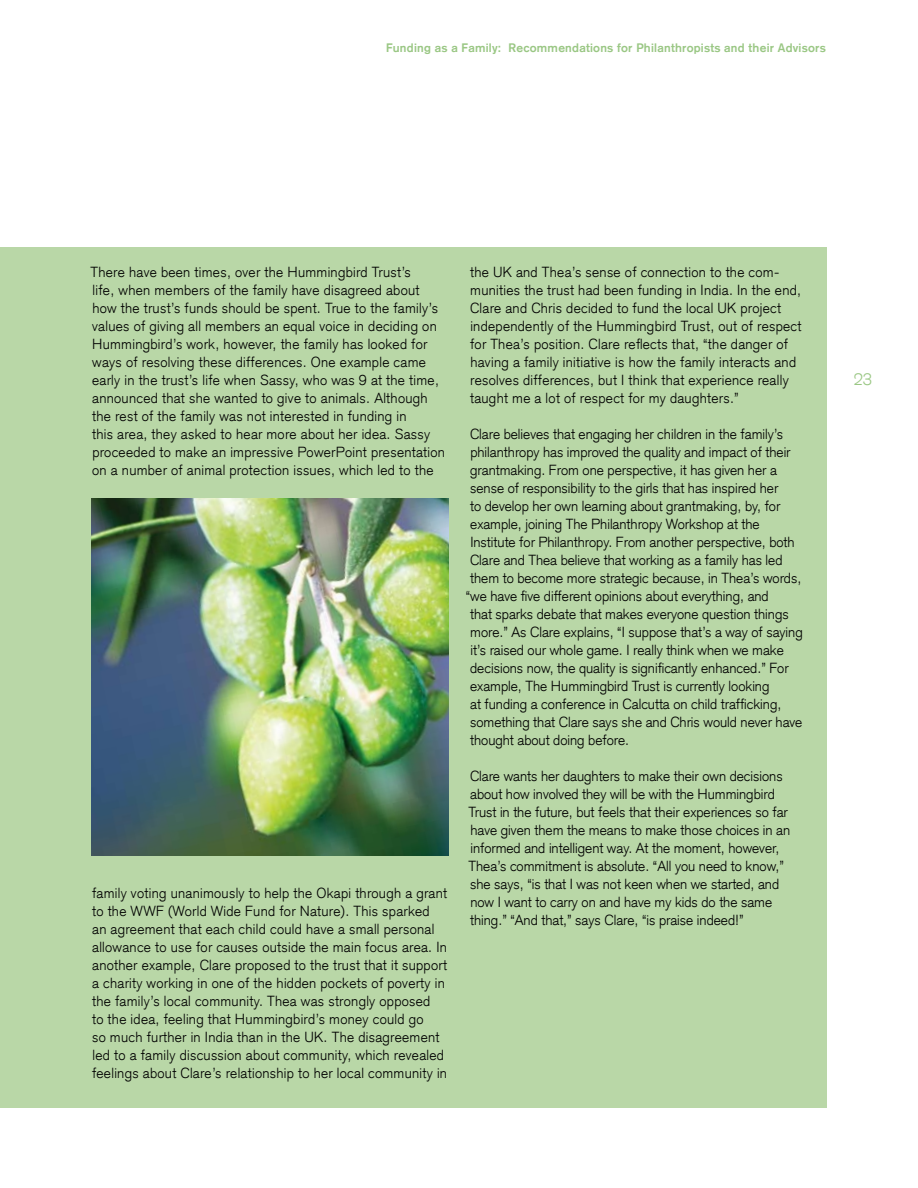
<style>
.page{position:relative;width:918px;height:1188px;background:#fff}
.page>*{position:absolute;margin:0;border:0;box-sizing:border-box;transform-origin:0 0}
.t1{font:300 16.5px "Credit Suisse Type";color:#9ac784}
.t2{font:300 14.25px/18px "Credit Suisse Type";letter-spacing:.02em;color:#000}
.t3{font:300 14.25px/18px "Credit Suisse Type";color:#000}
.t4{font:700 12px "Credit Suisse Type";letter-spacing:.02em;color:#9ac784}
</style>
<div class="page">
<div style="left:0;top:247px;width:826px;height:861px;background:#b9d7a7"></div>
<img style="left:92px;top:499px;width:356px;height:357px">
<p class="t4" style="left:386px;top:40px;width:441px">Funding as a Family: Recommendations for Philanthropists and their Advisors</p>
<p class="t2" style="left:91px;top:263px;width:356px">There have been times, over the Hummingbird Trust’s<br>life, when members of the family have disagreed about how the trust’s funds should be spent. True to the family’s values of giving all members an equal voice in deciding on Hummingbird’s work, however, the family has looked for ways of resolving these differences. One example came early in the trust’s life when Sassy, who was 9 at the time, announced that she wanted to give to animals. Although the rest of the family was not interested in funding in<br>this area, they asked to hear more about her idea. Sassy proceeded to make an impressive PowerPoint presentation on a number of animal protection issues, which led to the</p>
<p class="t2" style="left:92px;top:884px;width:357px">family voting unanimously to help the Okapi through a grant to the WWF (World Wide Fund for N ature). This sparked an agreement that each child could have a small personal allowance to use for causes outside the main focus area. In another example, Clare proposed to the trust that it support a charity working in one of the hidden pockets of poverty in the family’s local community. Thea was strongly opposed<br>to the idea, feeling that Hummingbird’s money could go<br>so much further in India than in the UK. The disagreement led to a family discussion about community, which revealed feelings about Clare’s relationship to her local community in</p>
<p class="t2" style="left:470px;top:263px;width:333px">the UK and Thea’s sense of connection to the com&shy;munities the trust had been funding in India. In the end, Clare and Chris decided to fund the local UK project independently of the Hummingbird Trust, out of respect for Thea’s position. Clare reflects that, “the danger of having a family initiative is how the family interacts and resolves differences, but I think that experience really taught me a lot of respect for my daughters.”</p>
<p class="t3" style="left:470px;top:425px;width:315px">Clare believes that engaging her children in the family’s</p>
<p class="t3" style="left:470px;top:443px;width:322px">philanthropy has improved the quality and impact of their</p>
<p class="t3" style="left:470px;top:461px;width:308px">grantmaking. From one perspective, it has given her a</p>
<p class="t3" style="left:470px;top:479px;width:310px">sense of responsibility to the girls that has inspired her</p>
<p class="t3" style="left:470px;top:497px;width:312px">to develop her own learning about grantmaking, by, for</p>
<p class="t3" style="left:470px;top:515px;width:291px">example, joining The Philanthropy Workshop at the</p>
<p class="t3" style="left:470px;top:533px;width:326px">Institute for Philanthropy. From another perspective, both</p>
<p class="t3" style="left:470px;top:551px;width:314px">Clare and Thea believe that working as a family has led</p>
<p class="t3" style="left:470px;top:569px;width:333px">them to become more strategic because, in Thea’s words,</p>
<p class="t3" style="left:466px;top:587px;width:305px">“we have five different opinions about everything, and</p>
<p class="t3" style="left:470px;top:605px;width:320px">that sparks debate that makes everyone question things</p>
<p class="t3" style="left:470px;top:623px;width:334px">more.” As Clare explains, “I suppose that’s a way of saying</p>
<p class="t3" style="left:470px;top:641px;width:315px">it’s raised our whole game. I really think when we make</p>
<p class="t3" style="left:470px;top:659px;width:320px">decisions now, the quality is significantly enhanced.” For</p>
<p class="t3" style="left:470px;top:677px;width:301px">example, The Hummingbird Trust is currently looking</p>
<p class="t3" style="left:470px;top:695px;width:313px">at funding a conference in Calcutta on child trafficking,</p>
<p class="t3" style="left:470px;top:713px;width:334px">something that Clare says she and Chris would never have</p>
<p class="t3" style="left:470px;top:731px;width:161px">thought about doing before.</p>
<p class="t3" style="left:468px;top:767px;width:323px">Clare wants her daughters to make their own decisions about how involved they will be with the Hummingbird Trust in the future, but feels that their experiences so far have given them the means to make those choices in an informed and intelligent way. At the moment, however, Thea’s commitment is absolute. “All you need to know,” she says, “is that I was not keen when we started, and now I want to carry on and have my kids do the same thing.” “And that,” says Clare, “is praise indeed!”</p>
<p class="t1" style="left:854px;top:369px;width:20px">23</p>
</div>
